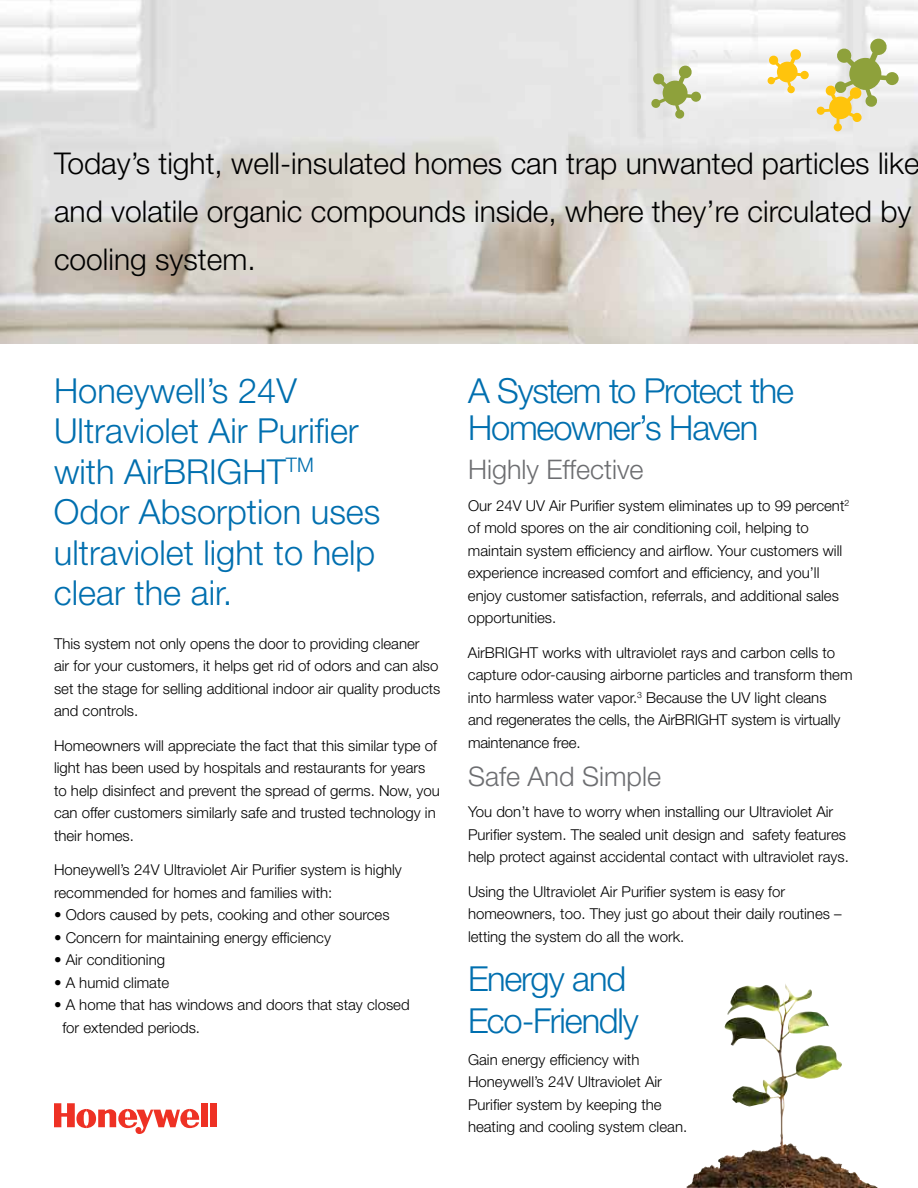
<style>
.page{position:relative;width:918px;height:1188px;background:#fff}
.page>*{position:absolute;margin:0;border:0;box-sizing:border-box;transform-origin:0 0}
.t1{font:300 34.5px/40.5px "Helvetica Neue LT Std";color:#006faf}
.t2{font:300 34.5px/37.5px "Helvetica Neue LT Std";letter-spacing:-.035em;color:#006faf}
.t3{font:300 30px/48px "Helvetica Neue LT Std";color:#000}
.t4{font:300 27px "Helvetica Neue LT Std";color:#6d6e71}
.t5{font:300 15px/22.5px "Helvetica Neue LT Std";color:#000}
</style>
<div class="page">
<img style="left:0;top:0;width:918px;height:343px">
<div style="left:201px;top:1103px;width:7px;height:24px;background:#ee3124"></div>
<div style="left:210px;top:1103px;width:7px;height:24px;background:#ee3124"></div>
<svg style="left:54px;top:1103px;width:145px;height:31px"></svg>
<img style="left:724px;top:984px;width:66px;height:165px">
<svg style="left:651px;top:66px;width:50px;height:53px"></svg>
<svg style="left:817px;top:39px;width:82px;height:92px"></svg>
<svg style="left:767px;top:49px;width:42px;height:45px"></svg>
<h2 class="t3" style="left:54px;top:139px;width:867px">Today’s tight, well-insulated homes can trap unwanted particles like and volatile organic compounds inside, where they’re circulated by cooling system.</h2>
<h1 class="t1" style="left:54px;top:369px;width:328px">Honeywell’s 24V<br>Ultraviolet Air Purifier with AirBRIGHT<sup>TM<br></sup>Odor Absorption uses ultraviolet light to help clear the air.</h1>
<p class="t5" style="left:54px;top:632px;width:388px">This system not only opens the door to providing cleaner<br>air for your customers, it helps get rid of odors and can also set the stage for selling additional indoor air quality products and controls.</p>
<p class="t5" style="left:54px;top:734px;width:387px">Homeowners will appreciate the fact that this similar type of light has been used by hospitals and restaurants for years to help disinfect and prevent the spread of germs. Now, you can offer customers similarly safe and trusted technology in their homes.</p>
<p class="t5" style="left:54px;top:858px;width:349px">Honeywell’s 24V Ultraviolet Air Purifier system is highly recommended for homes and families with:</p>
<p class="t5" style="left:54px;top:903px;width:337px">• Odors caused by pets, cooking and other sources</p>
<p class="t5" style="left:54px;top:926px;width:279px">• Concern for maintaining energy efficiency</p>
<p class="t5" style="left:54px;top:948px;width:113px">• Air conditioning</p>
<p class="t5" style="left:54px;top:971px;width:117px">• A humid climate</p>
<p class="t5" style="left:62px;top:993px;width:349px;text-indent:-8px">• A home that has windows and doors that stay closed for extended periods.</p>
<h1 class="t2" style="left:468px;top:371px;width:328px">A System to Protect the<br>Homeowner’s Haven</h1>
<h3 class="t4" style="left:468px;top:453px;width:177px">Highly Effective</h3>
<p class="t5" style="left:468px;top:494px;width:383px">Our 24V UV Air Purifier system eliminates up to 99 percent<sup>2 </sup>of mold spores on the air conditioning coil, helping to maintain system efficiency and airflow. Your customers will experience increased comfort and efficiency, and you’ll enjoy customer satisfaction, referrals, and additional sales opportunities.</p>
<p class="t5" style="left:468px;top:641px;width:386px">AirBRIGHT works with ultraviolet rays and carbon cells to capture odor-causing airborne particles and transform them into harmless water vapor.<sup>3</sup> Because the UV light cleans and regenerates the cells, the AirBRIGHT system is virtually maintenance free.</p>
<h3 class="t4" style="left:468px;top:760px;width:195px">Safe And Simple</h3>
<p class="t5" style="left:468px;top:800px;width:382px">You don’t have to worry when installing our Ultraviolet Air<br>Purifier system. The sealed unit design and safety features help protect against accidental contact with ultraviolet rays.</p>
<p class="t5" style="left:468px;top:880px;width:375px">Using the Ultraviolet Air Purifier system is easy for homeowners, too. They just go about their daily routines – letting the system do all the work.</p>
<h1 class="t2" style="left:468px;top:957px;width:172px;line-height:42px">Energy and<br>Eco-Friendly</h1>
<p class="t5" style="left:468px;top:1048px;width:221px">Gain energy efficiency with<br>Honeywell’s 24V Ultraviolet Air<br>Purifier system by keeping the heating and cooling system clean.</p>
</div>
